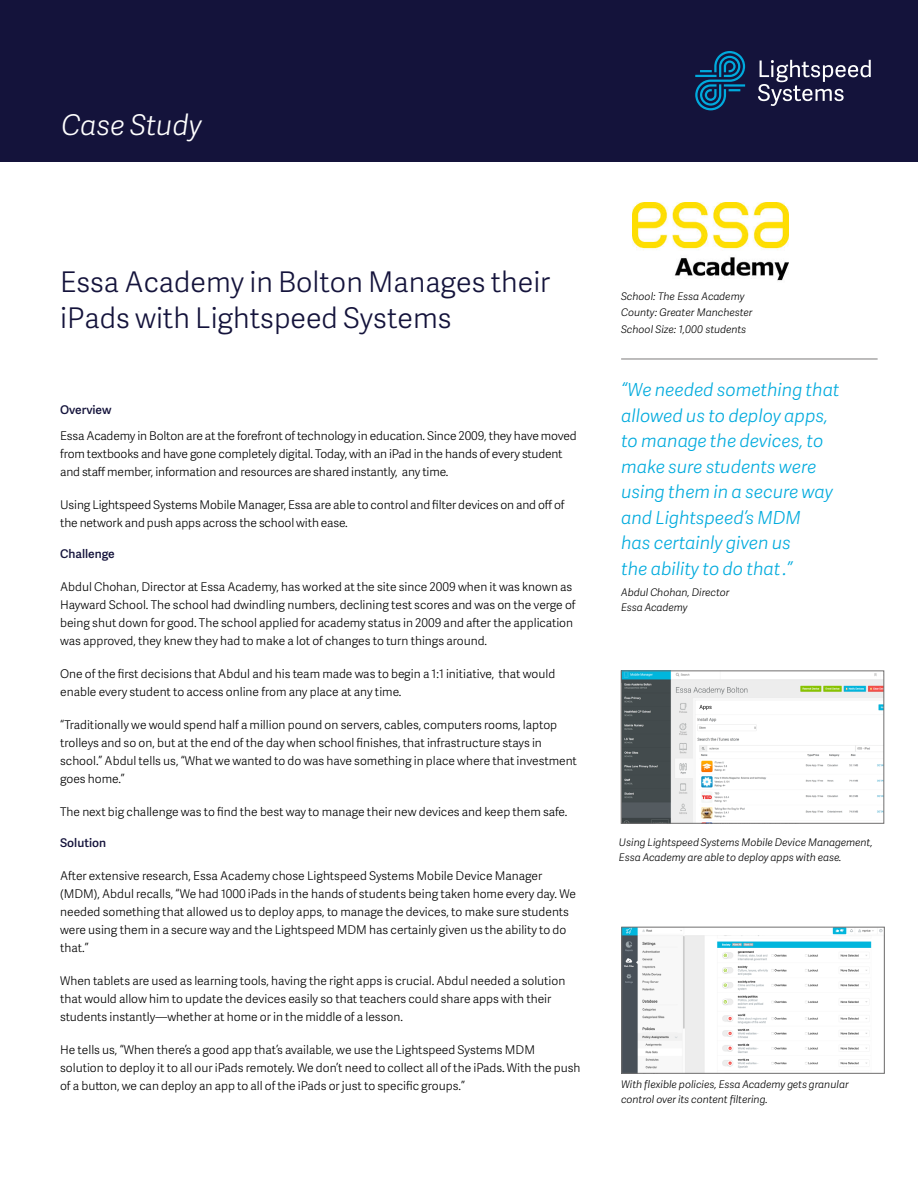
<style>
.page{position:relative;width:918px;height:1188px;background:#fff}
.page>*{position:absolute;margin:0;border:0;box-sizing:border-box;transform-origin:0 0}
.t1{font:300 28.5px/36px "Adelle Sans";color:#14133b}
.t2{font:italic 300 28.5px "Adelle Sans";color:#fff}
.t3{font:italic 300 18px/25.5px "Adelle Sans";color:#0ad}
.t4{font:300 12px/18px "Adelle Sans";color:#000}
.t5{font:600 12px "Adelle Sans";color:#14133b}
.t6{font:italic 300 10.5px/15px "Adelle Sans";color:#000}
</style>
<div class="page">
<div style="left:0;top:0;width:918px;height:162px;background:#14133b"></div>
<svg style="left:758px;top:60px;width:113px;height:46px"></svg>
<svg style="left:695px;top:51px;width:50px;height:59px"></svg>
<hr style="left:621px;top:359px;width:257px;height:1px;background:#7c7b7b">
<img style="left:632px;top:202px;width:156px;height:79px">
<img style="left:623px;top:673px;width:259px;height:149px">
<div style="left:621px;top:671px;width:263px;height:153px;border:1px solid #706f6f"></div>
<img style="left:624px;top:929px;width:259px;height:143px">
<div style="left:622px;top:927px;width:263px;height:147px;border:1px solid #706f6f"></div>
<h1 class="t2" style="left:61px;top:104px;width:142px">Case Study</h1>
<h1 class="t1" style="left:60px;top:262px;width:492px">Essa Academy in Bolton Manages their iPads with Lightspeed Systems</h1>
<p class="t5" style="left:60px;top:401px;width:53px">Overview</p>
<p class="t4" style="left:60px;top:427px;width:518px">Essa Academy in Bolton are at the forefront of technology in education. Since 2009, they have moved from textbooks and have gone completely digital. Today, with an iPad in the hands of every student and staff member, information and resources are shared instantly, any time.</p>
<p class="t4" style="left:60px;top:495px;width:506px">Using Lightspeed Systems Mobile Manager, Essa are able to control and filter devices on and off of the network and push apps across the school with ease.</p>
<p class="t5" style="left:60px;top:545px;width:56px">Challenge</p>
<p class="t4" style="left:60px;top:578px;width:517px">Abdul Chohan, Director at Essa Academy, has worked at the site since 2009 when it was known as Hayward School. The school had dwindling numbers, declining test scores and was on the verge of being shut down for good. The school applied for academy status in 2009 and after the application was approved, they knew they had to make a lot of changes to turn things around.</p>
<p class="t4" style="left:60px;top:664px;width:497px">One of the first decisions that Abdul and his team made was to begin a 1:1 initiative, that would enable every student to access online from any place at any time.</p>
<p class="t4" style="left:60px;top:715px;width:518px">“Traditionally we would spend half a million pound on servers, cables, computers rooms, laptop trolleys and so on, but at the end of the day when school finishes, that infrastructure stays in school.” Abdul tells us, “What we wanted to do was have something in place where that investment goes home.”</p>
<p class="t4" style="left:60px;top:802px;width:509px">The next big challenge was to find the best way to manage their new devices and keep them safe.</p>
<p class="t5" style="left:60px;top:834px;width:47px">Solution</p>
<p class="t4" style="left:60px;top:866px;width:517px">After extensive research, Essa Academy chose Lightspeed Systems Mobile Device Manager (MDM), Abdul recalls, “We had 1000 iPads in the hands of students being taken home every day. We needed something that allowed us to deploy apps, to manage the devices, to make sure students were using them in a secure way and the Lightspeed MDM has certainly given us the ability to do that.”</p>
<p class="t4" style="left:60px;top:971px;width:507px">When tablets are used as learning tools, having the right apps is crucial. Abdul needed a solution that would allow him to update the devices easily so that teachers could share apps with their students instantly—whether at home or in the middle of a lesson.</p>
<p class="t4" style="left:60px;top:1040px;width:522px">He tells us, “When there’s a good app that’s available, we use the Lightspeed Systems MDM solution to deploy it to all our iPads remotely. We don’t need to collect all of the iPads. With the push of a button, we can deploy an app to all of the iPads or just to specific groups.”</p>
<p class="t6" style="left:621px;top:287px;width:133px;line-height:16.5px">School: The Essa Academy<br>County: Greater Manchester<br>School Size: 1,000 students</p>
<h2 class="t3" style="left:621px;top:376px;width:220px">“We needed something that allowed us to deploy apps, to manage the devices, to make sure students were using them in a secure way and Lightspeed’s MDM<br>has certainly given us<br>the ability to do that.”</h2>
<p class="t6" style="left:621px;top:585px;width:110px">Abdul Chohan, Director<br>Essa Academy</p>
<p class="t6" style="left:619px;top:835px;width:255px">Using Lightspeed Systems Mobile Device Management,<br>Essa Academy are able to deploy apps with ease.</p>
<p class="t6" style="left:621px;top:1076px;width:229px">With flexible policies, Essa Academy gets granular control over its content filtering.</p>
</div>
